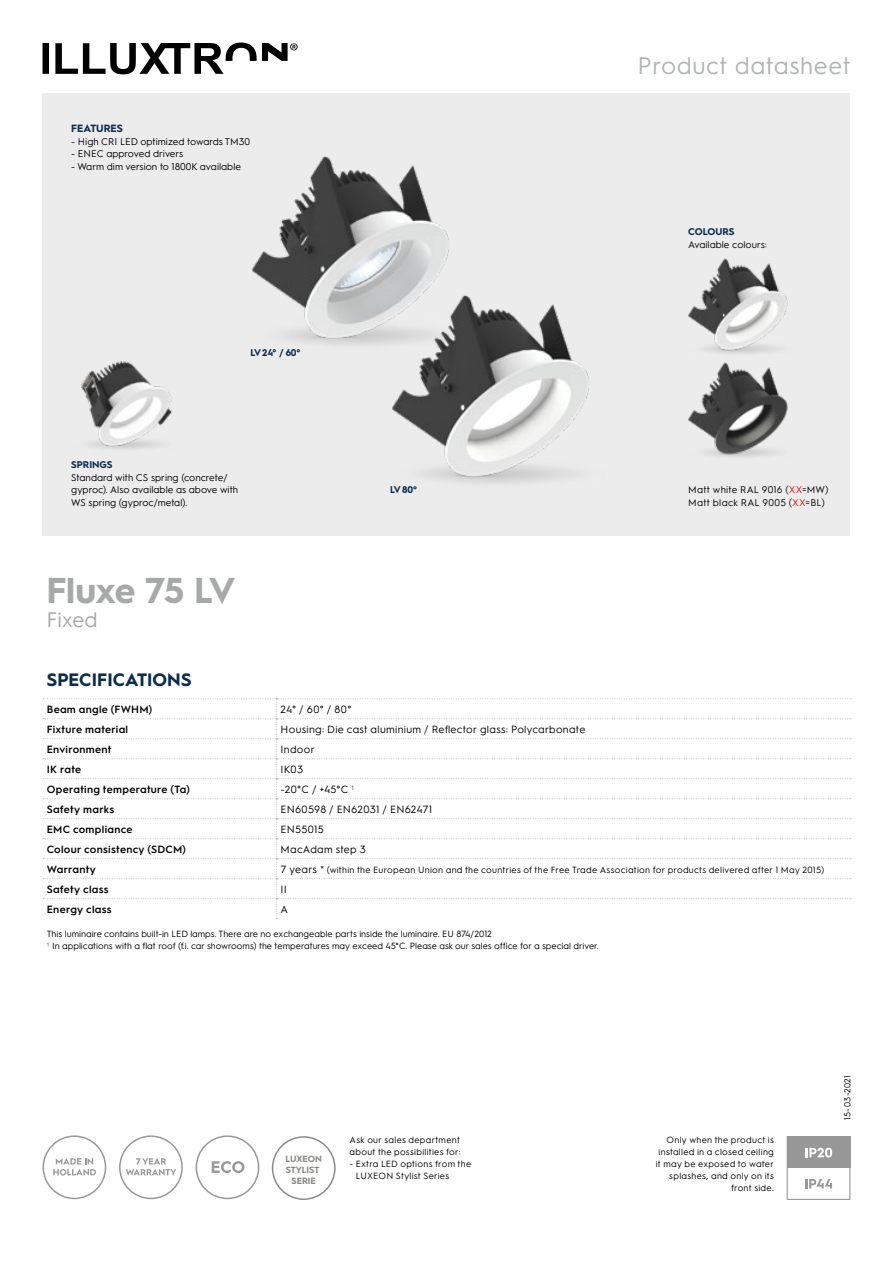
<style>
.page{position:relative;width:893px;height:1263px;background:#fff}
.page>*{position:absolute;margin:0;border:0;box-sizing:border-box;transform-origin:0 0}
.t1{font:700 36px "Hurme Geometric Sans 1";letter-spacing:-.02em;color:#a7a9a9}
.t2{font:24px "Hurme Geometric Sans 1";letter-spacing:.025em;color:#b1b4b4}
.t3{font:21px "Hurme Geometric Sans 1";letter-spacing:-.01em;color:#a7a9a9}
.t4{font:700 18px "Hurme Geometric Sans 1";letter-spacing:.005em;color:#0b2d4d}
.t5{font:600 10.5px "Hurme Geometric Sans 1";letter-spacing:.025em;color:#000}
.t6{font:10.5px "Hurme Geometric Sans 1";letter-spacing:.025em;color:#000}
.t7{font:700 10.5px "Hurme Geometric Sans 1";color:#0b2d4d}
.t8{font:9.75px/12.8px "Hurme Geometric Sans 1";color:#000}
.t9{font:9.75px/13.5px "Hurme Geometric Sans 1";letter-spacing:.03em;color:#000}
.t10{font:700 9.75px "Hurme Geometric Sans 1";color:#0b2d4d}
.t11{font:9px/12px "Hurme Geometric Sans 1";letter-spacing:.015em;color:#000}
.t12{font:700 9px/10.8px "Hurme Geometric Sans 1";letter-spacing:-.005em;color:#8b8a87;text-align:center}
.t13{font:8.7px "Hurme Geometric Sans 1";letter-spacing:.035em;color:#000}
.s1{color:#e7000e}
.s2{font-family:"Helvetica Neue LT Std";font-weight:100;font-stretch:condensed}
.s3{font-size:10.5px}
</style>
<div class="page">
<div style="left:43px;top:94px;width:807px;height:442px;background:#ececec"></div>
<svg style="left:43px;top:43px;width:255px;height:31px"></svg>
<svg style="left:212px;top:1161px;width:32px;height:12px"></svg>
<div style="left:196px;top:1135px;width:63px;height:64px;border:2px solid #989898;border-radius:50%"></div>
<svg style="left:787px;top:1136px;width:63px;height:64px"></svg>
<svg style="left:53px;top:1158px;width:43px;height:17px"></svg>
<div style="left:43px;top:1135px;width:63px;height:64px;border:2px solid #989898;border-radius:50%"></div>
<svg style="left:126px;top:1158px;width:50px;height:17px"></svg>
<div style="left:119px;top:1135px;width:64px;height:64px;border:2px solid #989898;border-radius:50%"></div>
<svg style="left:43px;top:698px;width:808px;height:221px"></svg>
<div style="left:272px;top:1136px;width:64px;height:64px;border:2px solid #8b8a87;border-radius:50%"></div>
<img style="left:252px;top:156px;width:197px;height:184px">
<img style="left:688px;top:366px;width:100px;height:91px">
<img style="left:42px;top:346px;width:130px;height:114px">
<img style="left:297px;top:278px;width:292px;height:205px">
<img style="left:688px;top:258px;width:100px;height:107px">
<p class="t7" style="left:71px;top:121px;width:53px">FEATURES</p>
<p class="t8" style="left:71px;top:134px;width:180px">- High CRI LED optimized towards TM30</p>
<p class="t8" style="left:71px;top:147px;width:114px">- ENEC approved drivers</p>
<p class="t8" style="left:71px;top:160px;width:171px">- Warm dim version to 1800K available</p>
<p class="t10" style="left:250px;top:345px;width:52px">LV 24° / 60°</p>
<p class="t10" style="left:71px;top:457px;width:43px">SPRINGS</p>
<p class="t8" style="left:71px;top:470px;width:169px">Standard with CS spring (concrete/ gyproc). Also available as above with<br>WS spring (gyproc/metal).</p>
<h1 class="t1" style="left:46px;top:565px;width:191px">Fluxe 75 LV</h1>
<h3 class="t3" style="left:46px;top:605px;width:53px">Fixed</h3>
<p class="t10" style="left:390px;top:483px;width:28px">LV 80°</p>
<h2 class="t2" style="left:637px;top:49px;width:215px">Product datasheet</h2>
<p class="t10" style="left:688px;top:225px;width:48px">COLOURS</p>
<p class="t8" style="left:688px;top:237px;width:80px">Available colours:</p>
<p class="t9" style="left:688px;top:482px;width:142px">Matt white RAL 9016 (<span class="s1">XX</span>=MW)<br>Matt black RAL 9005 (<span class="s1">XX</span>=BL)</p>
<h3 class="t4" style="left:47px;top:667px;width:146px">SPECIFICATIONS</h3>
<p class="t5" style="left:47px;top:702px;width:107px">Beam angle (FWHM)</p>
<p class="t6" style="left:281px;top:702px;width:72px">24° / 60° / 80°</p>
<p class="t5" style="left:47px;top:722px;width:83px">Fixture material</p>
<p class="t6" style="left:281px;top:722px;width:306px">Housing: Die cast aluminium / Reflector glass: Polycarbonate</p>
<p class="t5" style="left:47px;top:742px;width:66px">Environment</p>
<p class="t6" style="left:281px;top:742px;width:36px">Indoor</p>
<p class="t5" style="left:47px;top:762px;width:36px">IK rate</p>
<p class="t6" style="left:281px;top:762px;width:24px">IK03</p>
<p class="t5" style="left:47px;top:782px;width:145px">Operating temperature (Ta)</p>
<p class="t6" style="left:281px;top:782px;width:75px">-20°C / +45°C <span class="s2">1</span></p>
<p class="t5" style="left:47px;top:802px;width:69px">Safety marks</p>
<p class="t6" style="left:281px;top:802px;width:153px">EN60598 / EN62031 / EN62471</p>
<p class="t5" style="left:47px;top:822px;width:87px">EMC compliance</p>
<p class="t6" style="left:281px;top:822px;width:45px">EN55015</p>
<p class="t5" style="left:47px;top:842px;width:141px">Colour consistency (SDCM)</p>
<p class="t6" style="left:281px;top:842px;width:87px">MacAdam step 3</p>
<p class="t5" style="left:47px;top:862px;width:51px">Warranty</p>
<p class="t11" style="left:281px;top:863px;width:545px"><span class="s3">7 years *</span> (within the European Union and the countries of the Free Trade Association for products delivered after 1 May 2015)</p>
<p class="t5" style="left:47px;top:882px;width:63px">Safety class</p>
<p class="t6" style="left:281px;top:882px;width:8px">II</p>
<p class="t5" style="left:47px;top:902px;width:67px">Energy class</p>
<p class="t6" style="left:281px;top:902px;width:9px">A</p>
<p class="t11" style="left:47px;top:927px;width:554px">This luminaire contains built-in LED lamps. There are no exchangeable parts inside the luminaire. EU 874/2012<br><span class="s2">1</span> In applications with a flat roof (f.i. car showrooms) the temperatures may exceed 45°C. Please ask our sales office for a special driver.</p>
<p class="t12" style="left:285px;top:1153px;width:38px">LUXEON<br>STYLIST<br>SERIE</p>
<p class="t11" style="left:350px;top:1134px;width:113px">Ask our sales department about the possibilities for:</p>
<p class="t11" style="left:356px;top:1158px;width:117px;text-indent:-6px">- Extra LED options from the<br>LUXEON Stylist Series</p>
<p class="t11" style="left:656px;top:1133px;width:120px;text-align:right">Only when the product is installed in a closed ceiling it may be exposed to water splashes, and only on its front side.</p>
<p class="t13" style="left:841px;top:1120px;width:47px;rotate:-90deg">15-03-2021</p>
</div>
